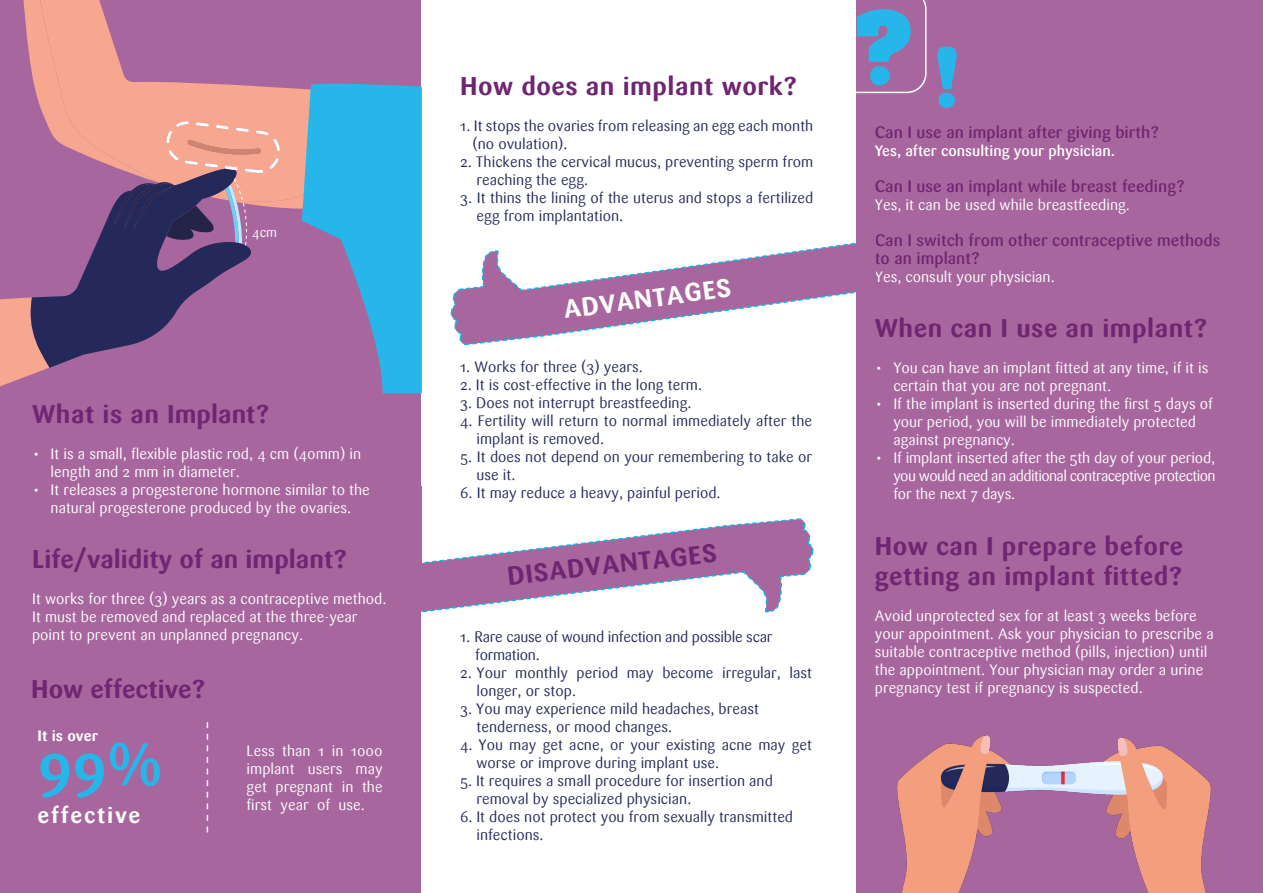
<style>
.page{position:relative;width:1263px;height:893px;background:#a8669e}
.page>*{position:absolute;margin:0;border:0;box-sizing:border-box;transform-origin:0 0}
.t1{font:300 113.25px "Aachen";color:#26b6ea}
.t2{font:300 91.2px "Aachen";color:#26b6ea}
.t3{font:700 60px "Sari";color:#26b6ea}
.t4{font:700 25.5px/30px "Sari";letter-spacing:.02em;color:#6f2571}
.t5{font:700 25.5px "Sari";color:#6f2571}
.t6{font:700 25.5px "Sari";color:#fff}
.t7{font:700 22.5px "Sari";letter-spacing:.075em;color:#fff}
.t8{font:500 16.5px/18px "Sari";color:#6f2571}
.t9{font:15px/18px "Sari";color:#fff}
.t10{font:15px/18px "Sari";color:#242959}
.t11{font:15px "Sari";letter-spacing:-.02em;color:#242959}
.t12{font:500 15px "Sari";color:#fff}
.t13{font:700 15px "Sari";color:#fff}
.t14{font:13.5px "Sari";color:#fff}
</style>
<div class="page">
<svg style="left:856px;top:0;width:70px;height:93px"></svg>
<div style="left:422px;top:0;width:434px;height:893px;background:#fff"></div>
<svg style="left:207px;top:722px;width:1px;height:110px"></svg>
<img style="left:897px;top:735px;width:314px;height:158px">
<svg style="left:450px;top:242px;width:406px;height:103px"></svg>
<svg style="left:421px;top:518px;width:393px;height:96px"></svg>
<svg style="left:0;top:0;width:422px;height:393px"></svg>
<p class="t14" style="left:252px;top:224px;width:27px">4cm</p>
<p class="t5" style="left:32px;top:399px;width:239px">What is an Implant?</p>
<p class="t9" style="left:51px;top:445px;width:312px;text-indent:-18px">• It is a small, flexible plastic rod, 4 cm (40mm) in length and 2 mm in diameter.</p>
<p class="t9" style="left:32px;top:481px;width:339px;text-align:center">• It releases a progesterone hormone similar to the natural progesterone produced by the ovaries.</p>
<p class="t5" style="left:32px;top:543px;width:316px">Life/validity of an implant?</p>
<p class="t9" style="left:32px;top:590px;width:356px">It works for three (3) years as a contraceptive method.<br>It must be removed and replaced at the three-year point to prevent an unplanned pregnancy.</p>
<p class="t5" style="left:31px;top:674px;width:176px">How effective?</p>
<p class="t13" style="left:38px;top:726px;width:62px">It is over</p>
<p class="t3" style="left:38px;top:729px;width:127px">99%</p>
<p class="t7" style="left:38px;top:802px;width:104px">effective</p>
<p class="t9" style="left:247px;top:742px;width:138px;text-align:justify">Less than 1 in 1000 implant users may get pregnant in the first year of use.</p>
<p class="t4" style="left:460px;top:71px;width:338px">How does an implant work?</p>
<p class="t10" style="left:472px;top:117px;width:342px;text-indent:-12px">1. It stops the ovaries from releasing an egg each month (no ovulation).</p>
<p class="t10" style="left:477px;top:153px;width:338px;text-indent:-16px">2. Thickens the cervical mucus, preventing sperm from reaching the egg.</p>
<p class="t10" style="left:477px;top:189px;width:338px;text-indent:-16px">3. It thins the lining of the uterus and stops a fertilized egg from implantation.</p>
<p class="t6" style="left:562px;top:294px;width:170px;rotate:-7deg">ADVANTAGES</p>
<p class="t10" style="left:460px;top:358px;width:184px">1. Works for three (3) years.</p>
<p class="t10" style="left:460px;top:376px;width:244px">2. It is cost-effective in the long term.</p>
<p class="t10" style="left:460px;top:394px;width:233px">3. Does not interrupt breastfeeding.</p>
<p class="t10" style="left:476px;top:412px;width:337px;text-indent:-16px">4. Fertility will return to normal immediately after the implant is removed.</p>
<p class="t10" style="left:476px;top:448px;width:337px;text-indent:-16px">5. It does not depend on your remembering to take or use it.</p>
<p class="t10" style="left:460px;top:484px;width:262px">6. It may reduce a heavy, painful period.</p>
<p class="t4" style="left:506px;top:562px;width:212px;rotate:-7deg">DISADVANTAGES</p>
<p class="t11" style="left:460px;top:628px;width:314px">1. Rare cause of wound infection and possible scar</p>
<p class="t11" style="left:475px;top:646px;width:66px">formation.</p>
<p class="t10" style="left:476px;top:664px;width:337px;text-indent:-16px">2. Your monthly period may become irregular, last longer, or stop.</p>
<p class="t10" style="left:460px;top:700px;width:300px">3. You may experience mild headaches, breast</p>
<p class="t10" style="left:476px;top:718px;width:197px">tenderness, or mood changes.</p>
<p class="t10" style="left:476px;top:736px;width:337px;text-indent:-16px">4. You may get acne, or your existing acne may get worse or improve during implant use.</p>
<p class="t10" style="left:460px;top:772px;width:314px">5. It requires a small procedure for insertion and</p>
<p class="t10" style="left:476px;top:790px;width:216px">removal by specialized physician.</p>
<p class="t10" style="left:460px;top:808px;width:335px">6. It does not protect you from sexually transmitted</p>
<p class="t10" style="left:476px;top:826px;width:69px">infections.</p>
<p class="t1" style="left:854px;top:-17px;width:62px">?</p>
<p class="t2" style="left:932px;top:25px;width:31px">!</p>
<p class="t8" style="left:875px;top:123px;width:286px">Can I use an implant after giving birth?</p>
<p class="t12" style="left:875px;top:142px;width:242px">Yes, after consulting your physician.</p>
<p class="t8" style="left:875px;top:177px;width:311px">Can I use an implant while breast feeding?</p>
<p class="t9" style="left:875px;top:196px;width:257px">Yes, it can be used while breastfeeding.</p>
<p class="t8" style="left:875px;top:231px;width:347px">Can I switch from other contraceptive methods to an implant?</p>
<p class="t9" style="left:875px;top:268px;width:181px">Yes, consult your physician.</p>
<p class="t4" style="left:875px;top:314px;width:334px">When can I use an implant?</p>
<p class="t9" style="left:893px;top:359px;width:317px;text-indent:-18px">• You can have an implant fitted at any time, if it is certain that you are not pregnant.</p>
<p class="t9" style="left:893px;top:395px;width:321px;text-indent:-18px">• If the implant is inserted during the first 5 days of your period, you will be immediately protected against pregnancy.</p>
<p class="t9" style="left:893px;top:449px;width:324px;text-align:justify;text-indent:-18px">• If implant inserted after the 5th day of your period, you would need an additional contraceptive protection for the next 7 days.</p>
<p class="t4" style="left:875px;top:531px;width:310px">How can I prepare before getting an implant fitted?</p>
<p class="t9" style="left:875px;top:607px;width:340px">Avoid unprotected sex for at least 3 weeks before your appointment. Ask your physician to prescribe a suitable contraceptive method (pills, injection) until the appointment. Your physician may order a urine pregnancy test if pregnancy is suspected.</p>
</div>
